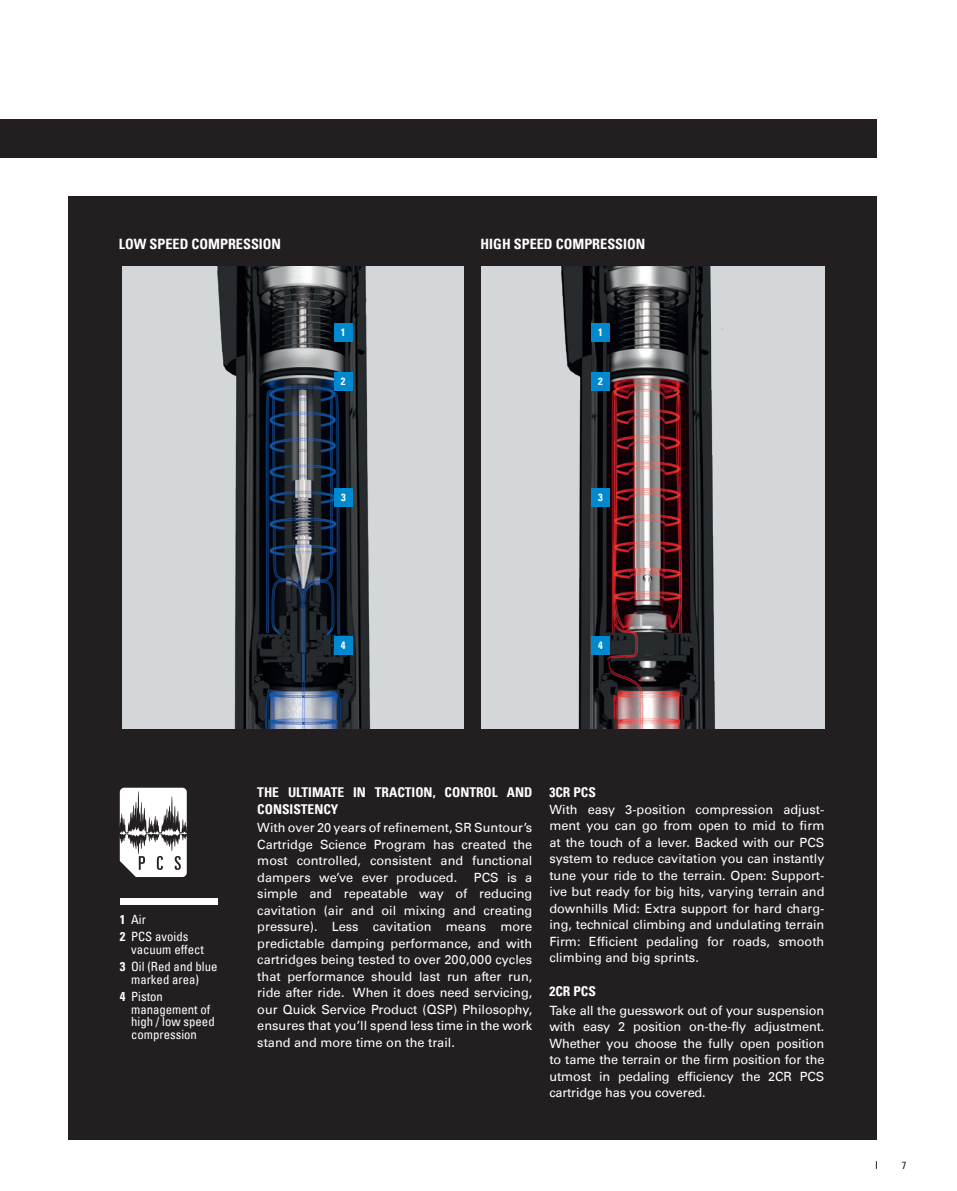
<style>
.page{position:relative;width:957px;height:1191px;background:#fff}
.page>*{position:absolute;margin:0;border:0;box-sizing:border-box;transform-origin:0 0}
.t1{font:700 condensed 14.25px "Univers LT";color:#fff}
.t2{font:700 condensed 13.5px/16.2px "Univers LT";color:#fff}
.t3{font:12.75px/16.5px "Univers LT";color:#fff;text-align:justify}
.t4{font:condensed 12.75px/17px "Univers LT";color:#fff}
.t5{font:700 condensed 10.5px "Univers LT";color:#fff}
.t6{font:condensed 10.5px "Univers LT";color:#231f20}
.s1{font-weight:700}
</style>
<div class="page">
<div style="left:0;top:119px;width:876px;height:38px;background:#231f20"></div>
<div style="left:68px;top:196px;width:808px;height:944px;background:#231f20"></div>
<div style="left:480px;top:266px;width:344px;height:462px;background:#d3d7da"></div>
<img style="left:561px;top:266px;width:162px;height:462px">
<div style="left:122px;top:266px;width:341px;height:462px;background:#d3d7da"></div>
<img style="left:218px;top:266px;width:153px;height:462px">
<div style="left:120px;top:898px;width:98px;height:6px;background:#fff"></div>
<svg style="left:120px;top:787px;width:67px;height:90px"></svg>
<div style="left:334px;top:323px;width:18px;height:18px;background:#0089cf"></div>
<div style="left:334px;top:372px;width:18px;height:19px;background:#0089cf"></div>
<div style="left:334px;top:488px;width:19px;height:18px;background:#0089cf"></div>
<div style="left:334px;top:636px;width:18px;height:18px;background:#0089cf"></div>
<div style="left:591px;top:323px;width:18px;height:18px;background:#0089cf"></div>
<div style="left:591px;top:372px;width:18px;height:19px;background:#0089cf"></div>
<div style="left:591px;top:488px;width:18px;height:18px;background:#0089cf"></div>
<div style="left:591px;top:636px;width:18px;height:18px;background:#0089cf"></div>
<p class="t1" style="left:119px;top:235px;width:164px">LOW SPEED COMPRESSION</p>
<p class="t1" style="left:480px;top:235px;width:166px">HIGH SPEED COMPRESSION</p>
<p class="t5" style="left:341px;top:326px;width:6px">1</p>
<p class="t5" style="left:598px;top:326px;width:6px">1</p>
<p class="t5" style="left:341px;top:375px;width:6px">2</p>
<p class="t5" style="left:598px;top:375px;width:6px">2</p>
<p class="t5" style="left:341px;top:491px;width:6px">3</p>
<p class="t5" style="left:598px;top:491px;width:6px">3</p>
<p class="t5" style="left:341px;top:639px;width:6px">4</p>
<p class="t5" style="left:598px;top:639px;width:6px">4</p>
<p class="t4" style="left:120px;top:911px;width:70px"><span class="s1">1</span> Air<br><span class="s1">2</span> PCS avoids</p>
<p class="t4" style="left:120px;top:940px;width:99px;text-align:center">vacuum effect<br><span class="s1">3</span> Oil (Red and blue</p>
<p class="t4" style="left:120px;top:970px;width:81px;text-indent:11px">marked area)<br><span class="s1">4</span> Piston</p>
<p class="t4" style="left:131px;top:1002px;width:85px;line-height:12.8px">management of high / low speed compression</p>
<p class="t2" style="left:257px;top:784px;width:276px">THE ULTIMATE IN TRACTION, CONTROL AND<br>CONSISTENCY</p>
<p class="t3" style="left:257px;top:819px;width:276px">With over 20 years of refinement, SR Suntour’s Cartridge Science Program has created the most controlled, consistent and functional dampers we’ve ever produced.</p>
<p class="t3" style="left:257px;top:869px;width:276px;text-indent:217px">PCS is a simple and repeatable way of reducing cavitation (air and oil mixing and creating pressure). Less cavitation means more predictable damping performance, and with cartridges being tested to over 200,000 cycles that performance should last run after run, ride after ride. When it does need servicing, our Quick Service Product (QSP) Philosophy, ensures that you’ll spend less time in the work stand and more time on the trail.</p>
<p class="t2" style="left:549px;top:784px;width:48px">3CR PCS</p>
<p class="t3" style="left:549px;top:801px;width:276px">With easy 3-position compression adjust&shy;ment you can go from open to mid to firm at the touch of a lever. Backed with our PCS system to reduce cavitation you can instantly tune your ride to the terrain. Open: Support&shy;ive but ready for big hits, varying terrain and downhills Mid: Extra support for hard charg&shy;ing, technical climbing and undulating terrain Firm: Efficient pedaling for roads, smooth climbing and big sprints.</p>
<p class="t2" style="left:549px;top:983px;width:48px">2CR PCS</p>
<p class="t3" style="left:549px;top:1002px;width:276px">Take all the guesswork out of your suspension with easy 2 position on-the-fly adjustment.<br>Whether you choose the fully open position to tame the terrain or the firm position for the utmost in pedaling efficiency the 2CR PCS cartridge has you covered.</p>
<p class="t6" style="left:901px;top:1158px;width:6px">7</p>
</div>
